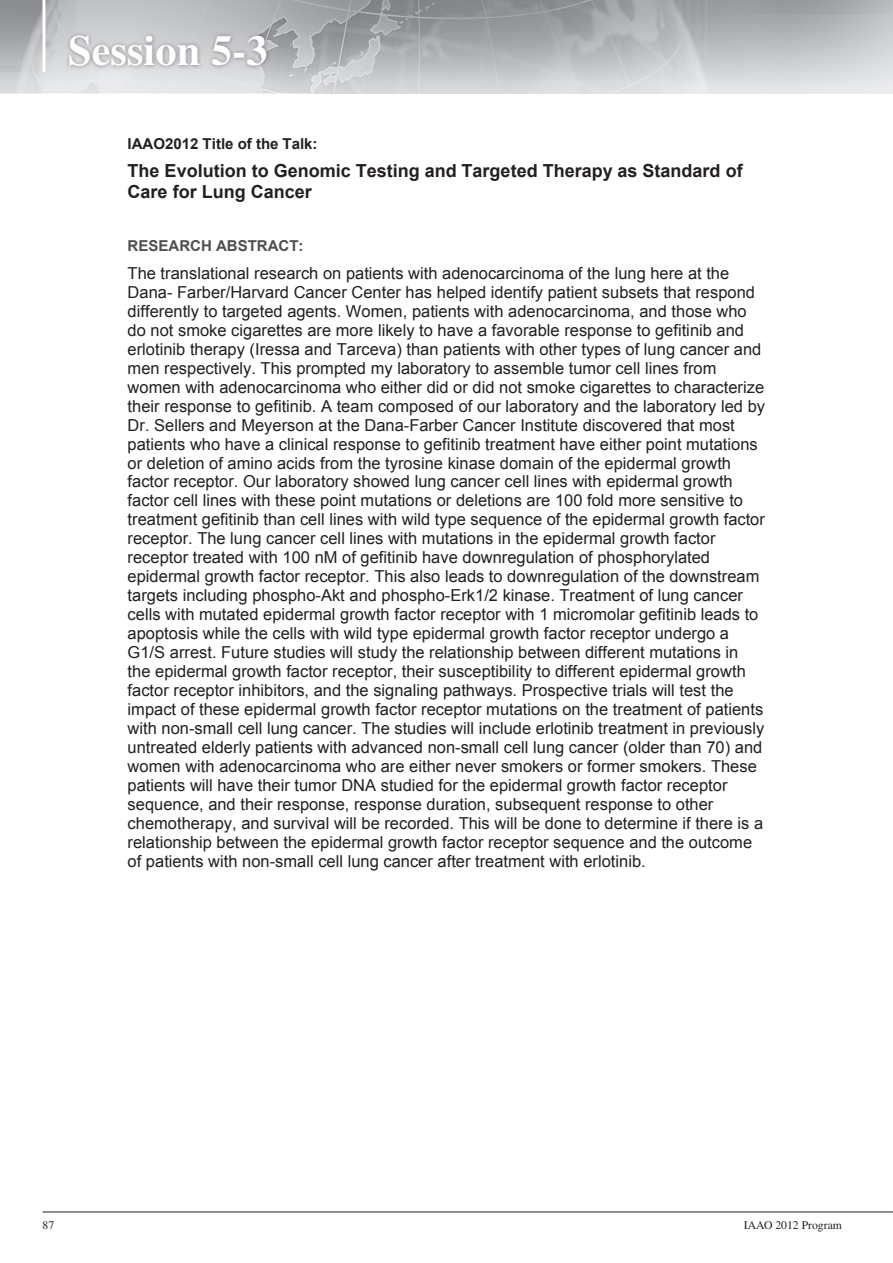
<style>
.page{position:relative;width:893px;height:1263px;background:#fff}
.page>*{position:absolute;margin:0;border:0;box-sizing:border-box;transform-origin:0 0}
.t1{font:700 42.45px "Times LT Std";color:#fff}
.t2{font:700 18px/20.7px "Arial";color:#231f20}
.t3{font:16.5px/18.9px "Arial";color:#231f20}
.t4{font:700 15px "Arial";color:#231f20}
.t5{font:700 15px "Arial";color:#4f4f51}
.t6{font:11.7px "Times LT Std";color:#231f20}
</style>
<div class="page">
<hr style="left:43px;top:1212px;width:850px;height:1px;background:#231f20">
<img style="left:0;top:0;width:893px;height:94px">
<img style="left:65px;top:31px;width:206px;height:39px">
<hr style="left:43px;top:0;width:2px;height:72px;background:#fff">
<p class="t1" style="left:68px;top:25px;width:201px">Session 5-3</p>
<p class="t4" style="left:128px;top:133px;width:191px">IAAO2012 Title of the Talk:</p>
<p class="t2" style="left:128px;top:161px;width:617px">The Evolution to Genomic Testing and Targeted Therapy as Standard of<br>Care for Lung Cancer</p>
<p class="t5" style="left:128px;top:236px;width:177px">RESEARCH ABSTRACT:</p>
<p class="t3" style="left:128px;top:264px;width:639px">The translational research on patients with adenocarcinoma of the lung here at the Dana- Farber/Harvard Cancer Center has helped identify patient subsets that respond differently to targeted agents. Women, patients with adenocarcinoma, and those who do not smoke cigarettes are more likely to have a favorable response to gefitinib and erlotinib therapy (Iressa and Tarceva) than patients with other types of lung cancer and men respectively. This prompted my laboratory to assemble tumor cell lines from women with adenocarcinoma who either did or did not smoke cigarettes to characterize their response to gefitinib. A team composed of our laboratory and the laboratory led by Dr. Sellers and Meyerson at the Dana-Farber Cancer Institute discovered that most patients who have a clinical response to gefitinib treatment have either point mutations or deletion of amino acids from the tyrosine kinase domain of the epidermal growth factor receptor. Our laboratory showed lung cancer cell lines with epidermal growth factor cell lines with these point mutations or deletions are 100 fold more sensitive to treatment gefitinib than cell lines with wild type sequence of the epidermal growth factor receptor. The lung cancer cell lines with mutations in the epidermal growth factor receptor treated with 100 nM of gefitinib have downregulation of phosphorylated epidermal growth factor receptor. This also leads to downregulation of the downstream targets including phospho-Akt and phospho-Erk1/2 kinase. Treatment of lung cancer cells with mutated epidermal growth factor receptor with 1 micromolar gefitinib leads to apoptosis while the cells with wild type epidermal growth factor receptor undergo a G1/S arrest. Future studies will study the relationship between different mutations in the epidermal growth factor receptor, their susceptibility to different epidermal growth factor receptor inhibitors, and the signaling pathways. Prospective trials will test the impact of these epidermal growth factor receptor mutations on the treatment of patients with non-small cell lung cancer. The studies will include erlotinib treatment in previously untreated elderly patients with advanced non-small cell lung cancer (older than 70) and women with adenocarcinoma who are either never smokers or former smokers. These patients will have their tumor DNA studied for the epidermal growth factor receptor sequence, and their response, response duration, subsequent response to other chemotherapy, and survival will be recorded. This will be done to determine if there is a relationship between the epidermal growth factor receptor sequence and the outcome of patients with non-small cell lung cancer after treatment with erlotinib.</p>
<p class="t6" style="left:43px;top:1218px;width:13px">87</p>
<p class="t6" style="left:744px;top:1218px;width:100px">IAAO 2012 Program</p>
</div>
